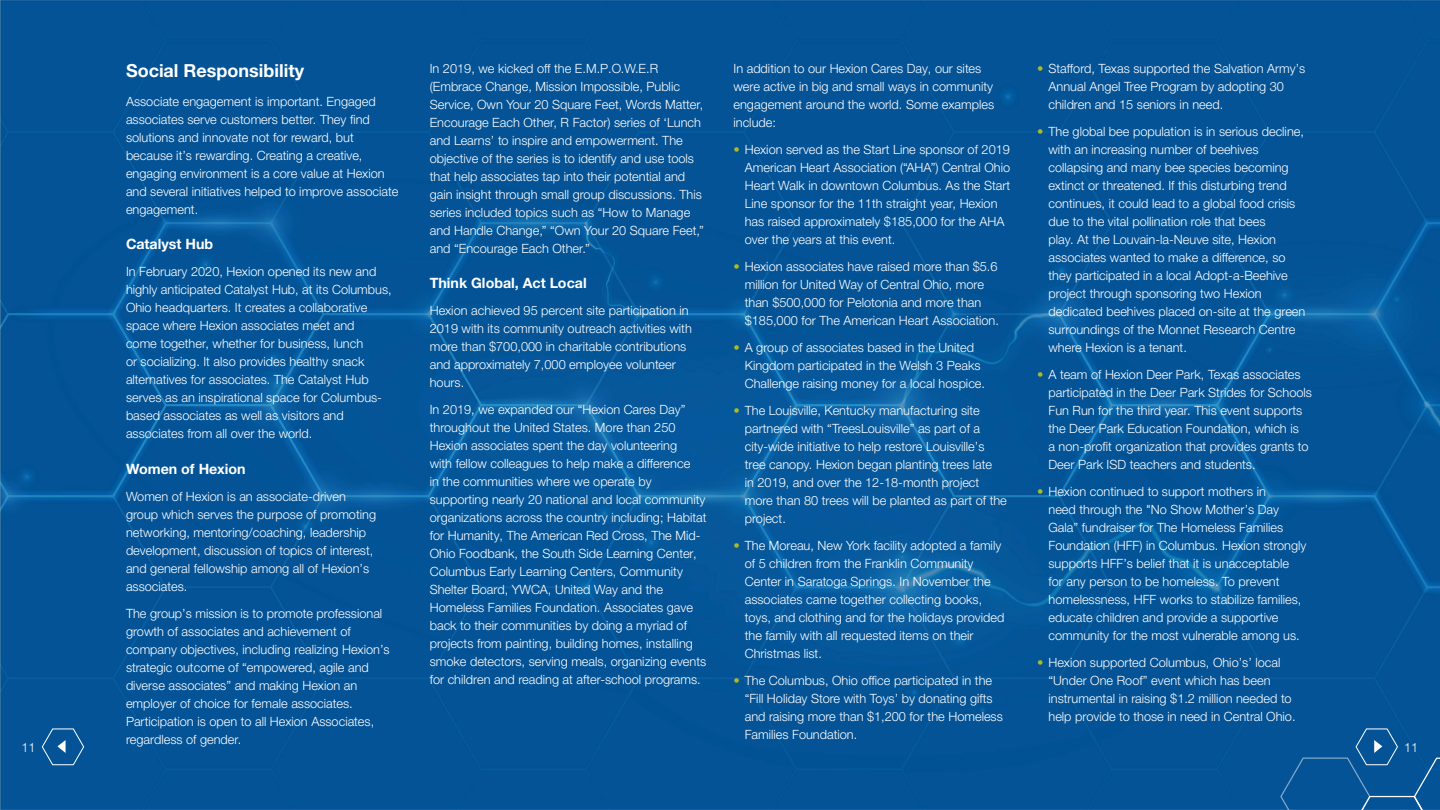
<style>
.page{position:relative;width:1440px;height:810px;background:#fff}
.page>*{position:absolute;margin:0;border:0;box-sizing:border-box;transform-origin:0 0}
.t1{font:700 18px "Helvetica Neue World 75";color:#fff}
.t2{font:700 14.25px "Helvetica Neue World 75";color:#fff}
.t3{font:12.75px/18px "Helvetica Neue World 45 Lt";color:#fff}
.s1{color:#aebc21}
</style>
<div class="page">
<img style="left:0;top:0;width:1440px;height:810px">
<svg style="left:1280px;top:728px;width:160px;height:82px;background:#0c5899"></svg>
<svg style="left:42px;top:728px;width:42px;height:37px;background:#1f65a1"></svg>
<p class="t3" style="left:430px;top:60px;width:276px">In 2019, we kicked off the E.M.P.O.W.E.R (Embrace Change, Mission Impossible, Public Service, Own Your 20 Square Feet, Words Matter, Encourage Each Other, R Factor) series of ‘Lunch and Learns’ to inspire and empowerment. The objective of the series is to identify and use tools that help associates tap into their potential and gain insight through small group discussions. This series included topics such as “How to Manage and Handle Change,” “Own Your 20 Square Feet,” and “Encourage Each Other.”</p>
<p class="t2" style="left:430px;top:275px;width:158px">Think Global, Act Local</p>
<p class="t3" style="left:430px;top:302px;width:264px">Hexion achieved 95 percent site participation in 2019 with its community outreach activities with more than $700,000 in charitable contributions and approximately 7,000 employee volunteer hours.</p>
<p class="t3" style="left:430px;top:401px;width:278px">In 2019, we expanded our “Hexion Cares Day” throughout the United States. More than 250<br>Hexion associates spent the day volunteering<br>with fellow colleagues to help make a difference<br>in the communities where we operate by supporting nearly 20 national and local community organizations across the country including; Habitat for Humanity, The American Red Cross, The Mid-Ohio Foodbank, the South Side Learning Center, Columbus Early Learning Centers, Community Shelter Board, YWCA, United Way and the Homeless Families Foundation. Associates gave back to their communities by doing a myriad of projects from painting, building homes, installing smoke detectors, serving meals, organizing events for children and reading at after-school programs.</p>
<p class="t3" style="left:734px;top:60px;width:262px">In addition to our Hexion Cares Day, our sites were active in big and small ways in community engagement around the world. Some examples include:</p>
<p class="t3" style="left:745px;top:141px;width:267px;text-indent:-11px"><span class="s1">•</span> Hexion served as the Start Line sponsor of 2019<br>American Heart Association (“AHA”) Central Ohio Heart Walk in downtown Columbus. As the Start Line sponsor for the 11th straight year, Hexion has raised approximately $185,000 for the AHA over the years at this event.</p>
<p class="t3" style="left:745px;top:258px;width:256px;text-indent:-11px"><span class="s1">•</span> Hexion associates have raised more than $5.6 million for United Way of Central Ohio, more than $500,000 for Pelotonia and more than $185,000 for The American Heart Association.</p>
<p class="t3" style="left:745px;top:339px;width:242px;text-indent:-11px"><span class="s1">•</span> A group of associates based in the United<br>Kingdom participated in the Welsh 3 Peaks<br>Challenge raising money for a local hospice.</p>
<p class="t3" style="left:745px;top:402px;width:264px;text-indent:-11px"><span class="s1">•</span> The Louisville, Kentucky manufacturing site partnered with “TreesLouisville” as part of a city-wide initiative to help restore Louisville’s tree canopy. Hexion began planting trees late<br>in 2019, and over the 12-18-month project more than 80 trees will be planted as part of the project.</p>
<p class="t3" style="left:745px;top:537px;width:261px;text-indent:-11px"><span class="s1">•</span> The Moreau, New York facility adopted a family of 5 children from the Franklin Community Center in Saratoga Springs. In November the associates came together collecting books, toys, and clothing and for the holidays provided the family with all requested items on their Christmas list.</p>
<p class="t3" style="left:745px;top:672px;width:260px;text-indent:-11px"><span class="s1">•</span> The Columbus, Ohio office participated in the “Fill Holiday Store with Toys’ by donating gifts and raising more than $1,200 for the Homeless Families Foundation.</p>
<h1 class="t1" style="left:126px;top:60px;width:180px">Social Responsibility</h1>
<p class="t3" style="left:126px;top:93px;width:274px">Associate engagement is important. Engaged associates serve customers better. They find solutions and innovate not for reward, but because it’s rewarding. Creating a creative, engaging environment is a core value at Hexion and several initiatives helped to improve associate engagement.</p>
<p class="t2" style="left:126px;top:236px;width:89px">Catalyst Hub</p>
<p class="t3" style="left:126px;top:263px;width:267px">In February 2020, Hexion opened its new and highly anticipated Catalyst Hub, at its Columbus, Ohio headquarters. It creates a collaborative space where Hexion associates meet and<br>come together, whether for business, lunch<br>or socializing. It also provides healthy snack alternatives for associates. The Catalyst Hub serves as an inspirational space for Columbus&shy;based associates as well as visitors and associates from all over the world.</p>
<p class="t2" style="left:126px;top:460px;width:121px">Women of Hexion</p>
<p class="t3" style="left:126px;top:487px;width:252px">Women of Hexion is an associate-driven group which serves the purpose of promoting networking, mentoring/coaching, leadership development, discussion of topics of interest, and general fellowship among all of Hexion’s associates.</p>
<p class="t3" style="left:126px;top:604px;width:265px">The group’s mission is to promote professional growth of associates and achievement of company objectives, including realizing Hexion’s strategic outcome of “empowered, agile and diverse associates” and making Hexion an employer of choice for female associates.<br>Participation is open to all Hexion Associates, regardless of gender.</p>
<p class="t3" style="left:1048px;top:60px;width:258px;text-indent:-11px"><span class="s1">•</span> Stafford, Texas supported the Salvation Army’s<br>Annual Angel Tree Program by adopting 30 children and 15 seniors in need.</p>
<p class="t3" style="left:1048px;top:123px;width:258px;text-indent:-11px"><span class="s1">•</span> The global bee population is in serious decline, with an increasing number of beehives collapsing and many bee species becoming extinct or threatened. If this disturbing trend continues, it could lead to a global food crisis due to the vital pollination role that bees<br>play. At the Louvain-la-Neuve site, Hexion associates wanted to make a difference, so they participated in a local Adopt-a-Beehive project through sponsoring two Hexion dedicated beehives placed on-site at the green surroundings of the Monnet Research Centre where Hexion is a tenant.</p>
<p class="t3" style="left:1048px;top:366px;width:265px;text-indent:-11px"><span class="s1">•</span> A team of Hexion Deer Park, Texas associates participated in the Deer Park Strides for Schools Fun Run for the third year. This event supports the Deer Park Education Foundation, which is<br>a non-profit organization that provides grants to Deer Park ISD teachers and students.</p>
<p class="t3" style="left:1048px;top:483px;width:260px;text-indent:-11px"><span class="s1">•</span> Hexion continued to support mothers in<br>need through the "No Show Mother’s Day Gala” fundraiser for The Homeless Families Foundation (HFF) in Columbus. Hexion strongly supports HFF’s belief that it is unacceptable for any person to be homeless. To prevent homelessness, HFF works to stabilize families, educate children and provide a supportive community for the most vulnerable among us.</p>
<p class="t3" style="left:1048px;top:654px;width:249px;text-indent:-11px"><span class="s1">•</span> Hexion supported Columbus, Ohio’s’ local “Under One Roof” event which has been instrumental in raising $1.2 million needed to help provide to those in need in Central Ohio.</p>
<p class="t3" style="left:22px;top:738px;width:16px">11</p>
<p class="t3" style="left:1404px;top:738px;width:16px">11</p>
</div>
